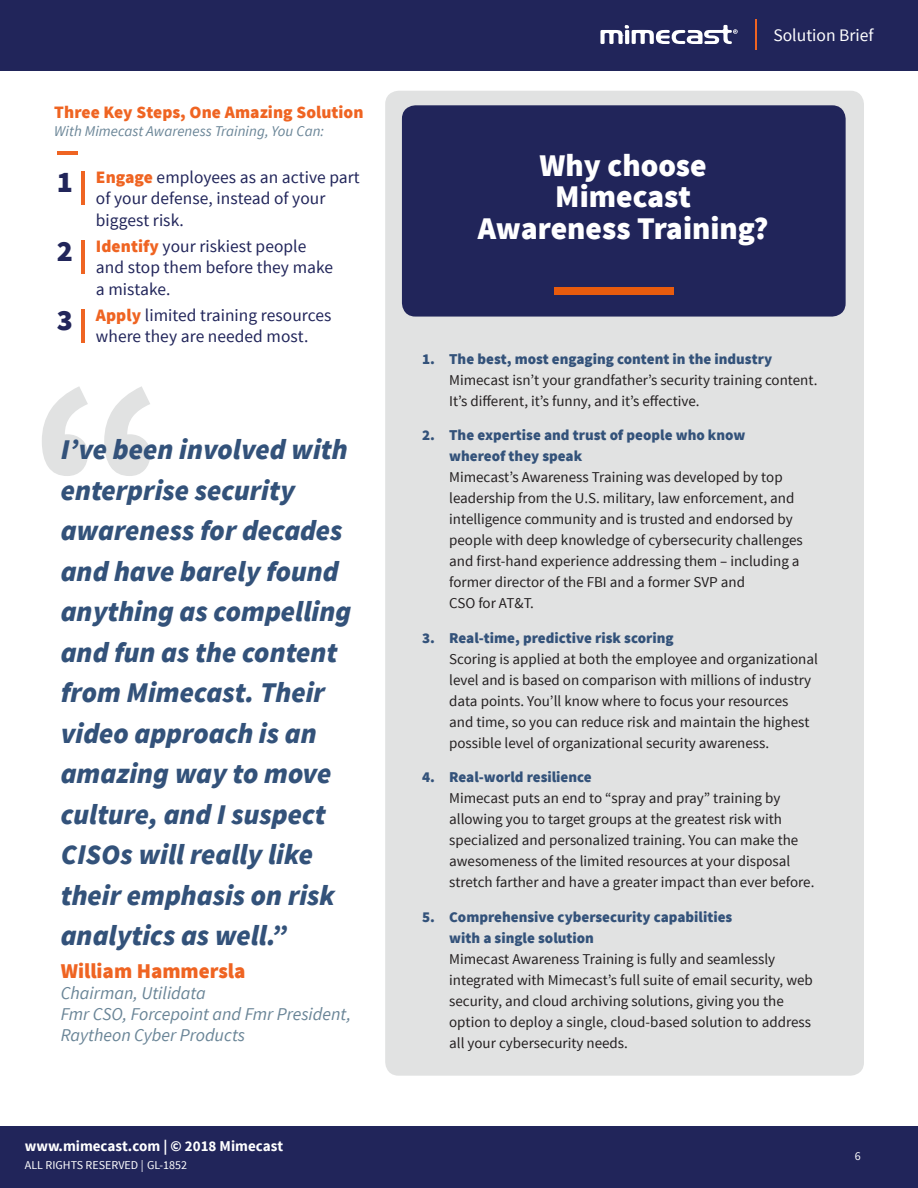
<style>
.page{position:relative;width:918px;height:1188px;background:#fff}
.page>*{position:absolute;margin:0;border:0;box-sizing:border-box;transform-origin:0 0}
.Body_Copy{font:900 240px "Source Sans Pro";color:#e1e2e2}
.Breakout_-_Headline{font:900 31.5px "Source Sans Pro";color:#fff}
.t1{font:900 29.85px "Source Sans Pro";color:#21255a}
.Pull_Quote{font:italic 900 28.5px/40.5px "Source Sans Pro";color:#33527a}
.Body_Copy-2{font:900 21px "Source Sans Pro";color:#ef6422}
.Body_Copy-3{font:italic 18px/21px "Source Sans Pro";color:#6a8597}
.t2{font:17.55px "Source Sans Pro";color:#fff}
.t3{font:17.4px/21.1px "Source Sans Pro";letter-spacing:.005em;color:#21255a}
.t4{font:900 17.4px "Source Sans Pro";letter-spacing:.005em;color:#ef6422}
.t5{font:15px/21px "Source Sans Pro";color:#231f20}
.t6{font:700 15px "Source Sans Pro";color:#fff}
.t7{font:italic 14.85px "Source Sans Pro";letter-spacing:.005em;color:#6a8597}
.t8{font:12px "Source Sans Pro";color:#fff}
.s1{font-weight:900;color:#ef6422}
.s2{font-weight:900;color:#33527a}
</style>
<div class="page">
<div style="left:0;top:1126px;width:918px;height:62px;background:#21255a"></div>
<div style="left:0;top:0;width:918px;height:71px;background:#21255a"></div>
<svg style="left:600px;top:25px;width:138px;height:19px"></svg>
<hr style="left:755px;top:19px;width:1px;height:31px;background:#ef6422">
<hr style="left:81px;top:171px;width:4px;height:34px;background:#ef6422">
<hr style="left:57px;top:151px;width:20px;height:4px;background:#ef6422">
<hr style="left:81px;top:240px;width:4px;height:34px;background:#ef6422">
<hr style="left:81px;top:309px;width:4px;height:34px;background:#ef6422">
<div style="left:385px;top:91px;width:479px;height:985px;background:#e1e2e2;border-radius:14px"></div>
<div style="left:402px;top:105px;width:444px;height:212px;background:#21255a;border-radius:14px"></div>
<div style="left:554px;top:288px;width:120px;height:7px;background:#e85b0d"></div>
<p class="t4" style="left:54px;top:101px;width:311px">Three Key Steps, One Amazing Solution</p>
<p class="t7" style="left:54px;top:122px;width:271px">With Mimecast Awareness Training, You Can:</p>
<p class="t1" style="left:57px;top:162px;width:18px">1</p>
<p class="t3" style="left:96px;top:167px;width:265px"><span class="s1">Engage</span> employees as an active part of your defense, instead of your biggest risk.</p>
<p class="t1" style="left:57px;top:231px;width:18px">2</p>
<p class="t3" style="left:96px;top:236px;width:239px"><span class="s1">Identify</span> your riskiest people and stop them before they make a mistake.</p>
<p class="t1" style="left:57px;top:300px;width:18px">3</p>
<p class="t3" style="left:96px;top:305px;width:237px"><span class="s1">Apply</span> limited training resources where they are needed most.</p>
<p class="Body_Copy" style="left:29px;top:313px;width:141px">“</p>
<p class="Pull_Quote" style="left:61px;top:429px;width:292px">I’ve been involved with enterprise security awareness for decades and have barely found anything as compelling and fun as the content from Mimecast. Their video approach is an amazing way to move culture, and I suspect<br>CISOs will really like their emphasis on risk analytics as well.”</p>
<p class="Body_Copy-2" style="left:61px;top:957px;width:186px">William Hammersla</p>
<p class="Body_Copy-3" style="left:61px;top:983px;width:147px">Chairman, Utilidata</p>
<p class="Body_Copy-3" style="left:61px;top:1004px;width:292px">Fmr CSO, Forcepoint and Fmr President,<br>Raytheon Cyber Products</p>
<p class="t6" style="left:25px;top:1136px;width:260px">www.mimecast.com | © 2018 Mimecast</p>
<p class="t8" style="left:25px;top:1158px;width:164px">ALL RIGHTS RESERVED | GL-1852</p>
<p class="t2" style="left:773px;top:24px;width:102px">Solution Brief</p>
<p class="Breakout_-_Headline" style="left:540px;top:145px;width:169px">Why choose</p>
<p class="Breakout_-_Headline" style="left:555px;top:176px;width:137px">Mimecast</p>
<p class="Breakout_-_Headline" style="left:478px;top:208px;width:292px">Awareness Training?</p>
<p class="t5" style="left:449px;top:348px;width:370px;text-indent:-27px"><span class="s2">1. The best, most engaging content in the industry<br></span>Mimecast isn’t your grandfather’s security training content.<br>It’s different, it’s funny, and it’s effective.</p>
<p class="t5" style="left:449px;top:425px;width:355px;text-indent:-27px"><span class="s2">2. The expertise and trust of people who know whereof they speak<br></span>Mimecast’s Awareness Training was developed by top leadership from the U.S. military, law enforcement, and intelligence community and is trusted and endorsed by people with deep knowledge of cybersecurity challenges and first-hand experience addressing them – including a former director of the FBI and a former SVP and<br>CSO for AT&amp;T.</p>
<p class="t5" style="left:449px;top:627px;width:370px;text-indent:-27px"><span class="s2">3. Real-time, predictive risk scoring<br></span>Scoring is applied at both the employee and organizational level and is based on comparison with millions of industry data points. You’ll know where to focus your resources<br>and time, so you can reduce risk and maintain the highest possible level of organizational security awareness.</p>
<p class="t5" style="left:449px;top:767px;width:367px;text-indent:-27px"><span class="s2">4. Real-world resilience<br></span>Mimecast puts an end to “spray and pray” training by allowing you to target groups at the greatest risk with specialized and personalized training. You can make the awesomeness of the limited resources at your disposal stretch farther and have a greater impact than ever before.</p>
<p class="t5" style="left:449px;top:906px;width:365px;text-indent:-27px"><span class="s2">5. Comprehensive cybersecurity capabilities<br>with a single solution<br></span>Mimecast Awareness Training is fully and seamlessly integrated with Mimecast’s full suite of email security, web security, and cloud archiving solutions, giving you the option to deploy a single, cloud-based solution to address all your cybersecurity needs.</p>
<p class="t8" style="left:855px;top:1149px;width:7px">6</p>
</div>
